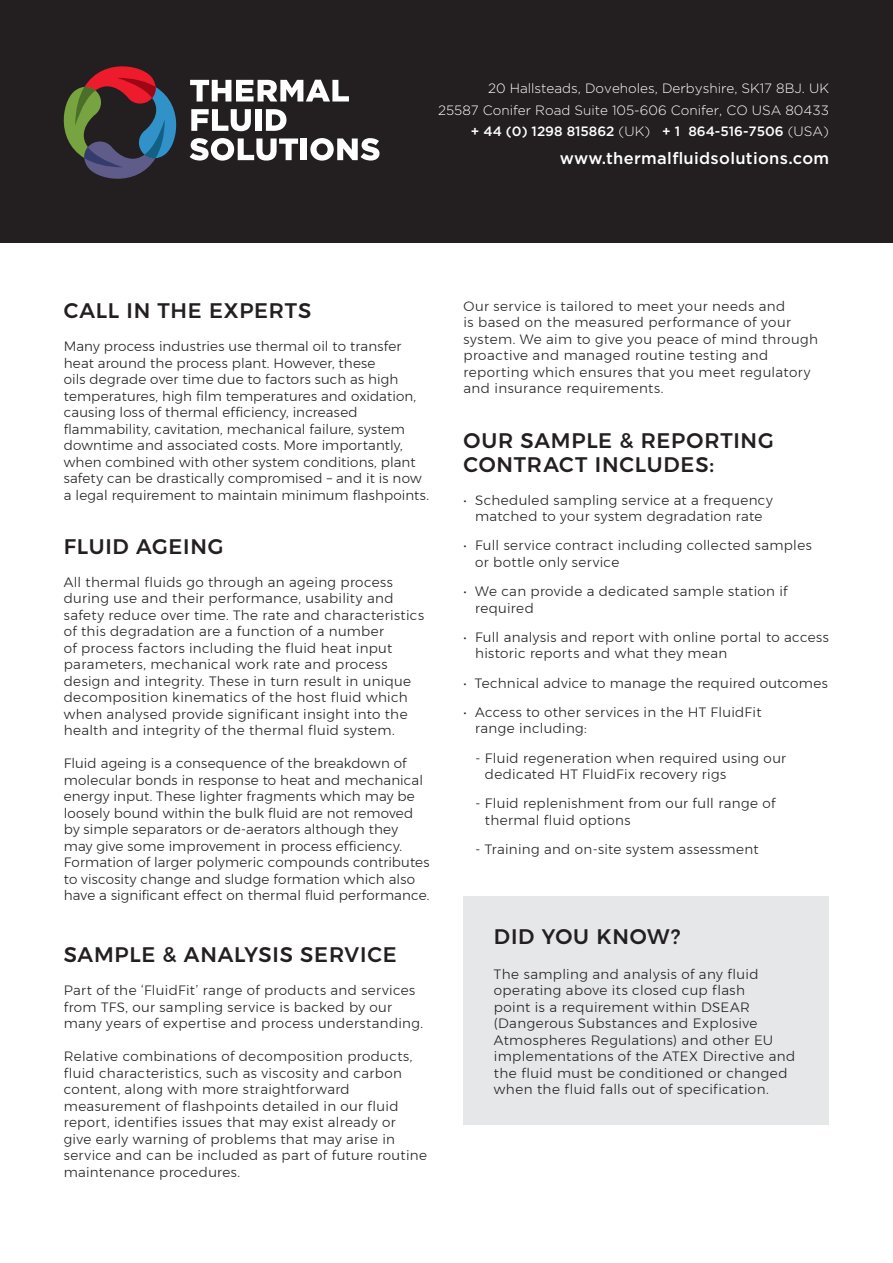
<style>
.page{position:relative;width:893px;height:1263px;background:#fff}
.page>*{position:absolute;margin:0;border:0;box-sizing:border-box;transform-origin:0 0}
.t1{font:500 21px/24px "Montserrat";letter-spacing:.035em;color:#231f20}
.t2{font:500 16.5px "Gotham";letter-spacing:.02em;color:#fff}
.t3{font:300 13.5px/16.5px "Montserrat";letter-spacing:.02em;color:#231f20}
.t4{font:300 13.5px/21.3px "Gotham";color:#fff;text-align:right}
.s1{font-weight:500}
</style>
<div class="page">
<div style="left:0;top:0;width:893px;height:242px;background:#231f20"></div>
<div style="left:463px;top:896px;width:366px;height:228px;background:#e6e7e9"></div>
<svg style="left:63px;top:66px;width:316px;height:113px"></svg>
<p class="t4" style="left:438px;top:78px;width:392px">20 Hallsteads, Doveholes, Derbyshire, SK17 8BJ. UK<br>25587 Conifer Road Suite 105-606 Conifer, CO USA 80433 <span class="s1">+ 44 (0) 1298 815862</span> (UK) <span class="s1">+ 1 864-516-7506</span> (USA)</p>
<p class="t2" style="left:560px;top:147px;width:271px">www.thermalfluidsolutions.com</p>
<p class="t1" style="left:64px;top:298px;width:249px">CALL IN THE EXPERTS</p>
<p class="t3" style="left:64px;top:338px;width:367px">Many process industries use thermal oil to transfer heat around the process plant. However, these<br>oils degrade over time due to factors such as high temperatures, high film temperatures and oxidation, causing loss of thermal efficiency, increased flammability, cavitation, mechanical failure, system downtime and associated costs. More importantly, when combined with other system conditions, plant safety can be drastically compromised – and it is now a legal requirement to maintain minimum flashpoints.</p>
<p class="t1" style="left:64px;top:534px;width:161px">FLUID AGEING</p>
<p class="t3" style="left:64px;top:573px;width:362px">All thermal fluids go through an ageing process during use and their performance, usability and safety reduce over time. The rate and characteristics of this degradation are a function of a number<br>of process factors including the fluid heat input parameters, mechanical work rate and process design and integrity. These in turn result in unique decomposition kinematics of the host fluid which when analysed provide significant insight into the health and integrity of the thermal fluid system.</p>
<p class="t3" style="left:64px;top:755px;width:367px">Fluid ageing is a consequence of the breakdown of molecular bonds in response to heat and mechanical energy input. These lighter fragments which may be loosely bound within the bulk fluid are not removed by simple separators or de-aerators although they may give some improvement in process efficiency.<br>Formation of larger polymeric compounds contributes to viscosity change and sludge formation which also have a significant effect on thermal fluid performance.</p>
<p class="t1" style="left:64px;top:942px;width:334px">SAMPLE &amp; ANALYSIS SERVICE</p>
<p class="t3" style="left:64px;top:982px;width:361px">Part of the ‘FluidFit’ range of products and services from TFS, our sampling service is backed by our many years of expertise and process understanding.</p>
<p class="t3" style="left:64px;top:1048px;width:350px">Relative combinations of decomposition products, fluid characteristics, such as viscosity and carbon</p>
<p class="t3" style="left:64px;top:1081px;width:365px">content, along with more straightforward measurement of flashpoints detailed in our fluid report, identifies issues that may exist already or<br>give early warning of problems that may arise in service and can be included as part of future routine maintenance procedures.</p>
<p class="t3" style="left:463px;top:297px;width:356px">Our service is tailored to meet your needs and<br>is based on the measured performance of your system. We aim to give you peace of mind through proactive and managed routine testing and reporting which ensures that you meet regulatory and insurance requirements.</p>
<p class="t1" style="left:463px;top:428px;width:312px">OUR SAMPLE &amp; REPORTING<br>CONTRACT INCLUDES:</p>
<p class="t3" style="left:463px;top:491px;width:311px;text-align:center">• Scheduled sampling service at a frequency matched to your system degradation rate</p>
<p class="t3" style="left:475px;top:537px;width:338px;text-indent:-12px">• Full service contract including collected samples or bottle only service</p>
<p class="t3" style="left:475px;top:583px;width:314px;text-indent:-12px">• We can provide a dedicated sample station if required</p>
<p class="t3" style="left:475px;top:628px;width:355px;text-indent:-12px">• Full analysis and report with online portal to access historic reports and what they mean</p>
<p class="t3" style="left:463px;top:674px;width:366px">• Technical advice to manage the required outcomes</p>
<p class="t3" style="left:475px;top:704px;width:288px;text-indent:-12px">• Access to other services in the HT FluidFit range including:</p>
<p class="t3" style="left:485px;top:749px;width:303px;text-indent:-9px">- Fluid regeneration when required using our dedicated HT FluidFix recovery rigs</p>
<p class="t3" style="left:485px;top:795px;width:292px;text-indent:-9px">- Fluid replenishment from our full range of thermal fluid options</p>
<p class="t3" style="left:476px;top:841px;width:284px">- Training and on-site system assessment</p>
<p class="t1" style="left:494px;top:925px;width:188px">DID YOU KNOW?</p>
<p class="t3" style="left:494px;top:965px;width:303px">The sampling and analysis of any fluid operating above its closed cup flash<br>point is a requirement within DSEAR (Dangerous Substances and Explosive Atmospheres Regulations) and other EU implementations of the ATEX Directive and the fluid must be conditioned or changed when the fluid falls out of specification.</p>
</div>
